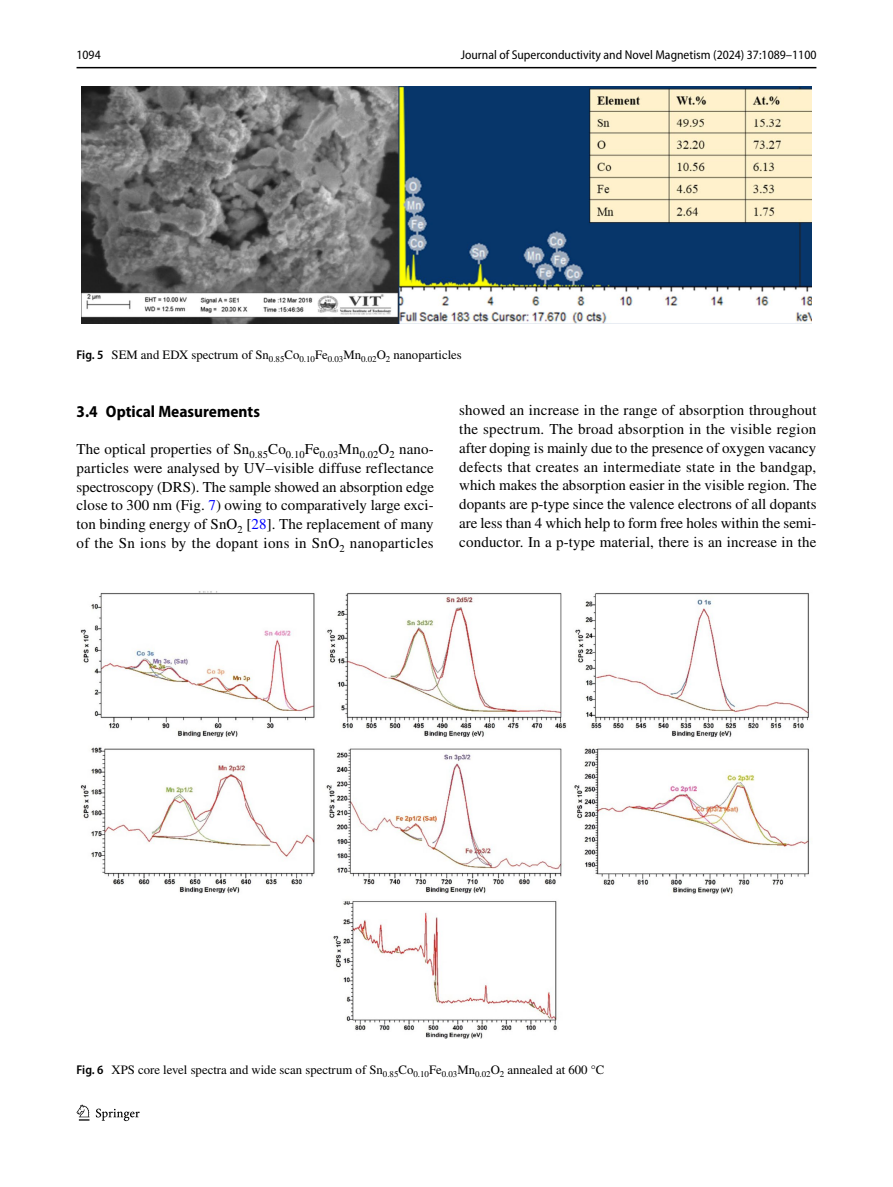
<style>
.page{position:relative;width:893px;height:1187px;background:#fff}
.page>*{position:absolute;margin:0;border:0;box-sizing:border-box;transform-origin:0 0}
.t1{font:700 semi-condensed 16.5px "Myriad Pro";color:#000}
.t2{font:15px/18.8px "STIX";letter-spacing:.01em;color:#000;text-align:justify}
.t3{font:12.75px "STIX";color:#000}
.t4{font:semi-condensed 12.75px "Myriad Pro";color:#000}
.s1{font-family:"Myriad Pro";font-weight:600;font-stretch:semi-condensed}
.s2{color:#00f}
</style>
<div class="page">
<hr style="left:77px;top:67px;width:739px;height:1px;background:#000">
<svg style="left:77px;top:1104px;width:12px;height:16px"></svg>
<svg style="left:96px;top:1108px;width:44px;height:12px"></svg>
<img style="left:81px;top:87px;width:731px;height:237px">
<img style="left:80px;top:591px;width:729px;height:447px">
<p class="t4" style="left:77px;top:48px;width:26px">1094</p>
<p class="t4" style="left:461px;top:48px;width:357px">Journal of Superconductivity and Novel Magnetism (2024) 37:1089–1100</p>
<p class="t3" style="left:77px;top:346px;width:387px"><span class="s1">Fig. 5</span> SEM and EDX spectrum of Sn<sub>0.85</sub>Co<sub>0.10</sub>Fe<sub>0.03</sub>Mn<sub>0.02</sub>O<sub>2</sub> nanoparticles</p>
<p class="t1" style="left:77px;top:402px;width:185px">3.4 Optical Measurements</p>
<p class="t2" style="left:77px;top:440px;width:359px">The optical properties of Sn<sub>0.85</sub>Co<sub>0.10</sub>Fe<sub>0.03</sub>Mn<sub>0.02</sub>O<sub>2</sub> nano&shy;particles were analysed by UV–visible diffuse reflectance spectroscopy (DRS). The sample showed an absorption edge close to 300 nm (Fig. <span class="s2">7</span>) owing to comparatively large exci&shy;ton binding energy of SnO<sub>2</sub> [<span class="s2">28</span>]. The replacement of many of the Sn ions by the dopant ions in SnO<sub>2</sub> nanoparticles</p>
<p class="t2" style="left:459px;top:402px;width:359px">showed an increase in the range of absorption throughout the spectrum. The broad absorption in the visible region after doping is mainly due to the presence of oxygen vacancy defects that creates an intermediate state in the bandgap, which makes the absorption easier in the visible region. The dopants are p-type since the valence electrons of all dopants are less than 4 which help to form free holes within the semi&shy;conductor. In a p-type material, there is an increase in the</p>
<p class="t3" style="left:77px;top:1060px;width:529px"><span class="s1">Fig. 6</span> XPS core level spectra and wide scan spectrum of Sn<sub>0.85</sub>Co<sub>0.10</sub>Fe<sub>0.03</sub>Mn<sub>0.02</sub>O<sub>2</sub> annealed at 600 °C</p>
</div>
